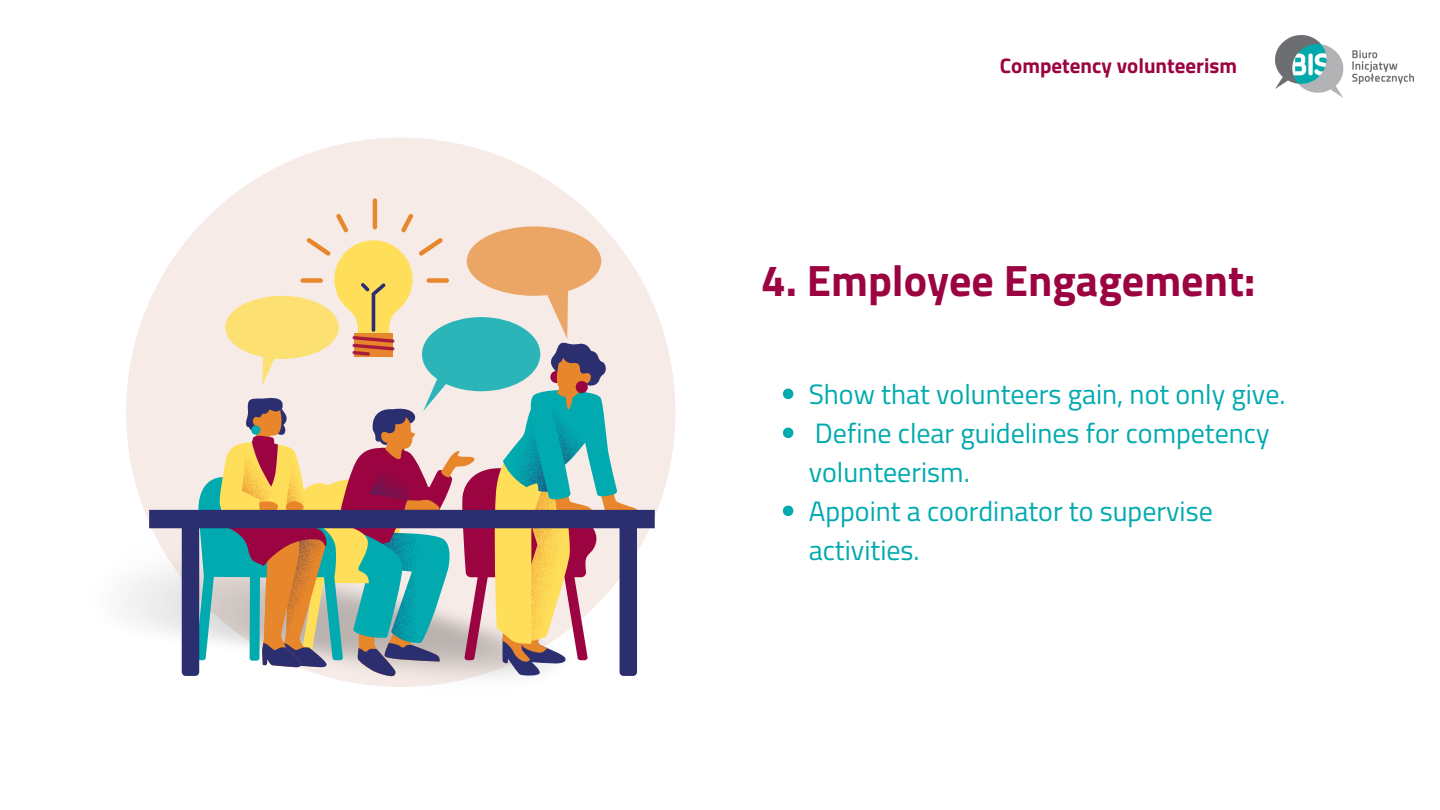
<style>
.page{position:relative;width:1440px;height:810px;background:#fff}
.page>*{position:absolute;margin:0;border:0;box-sizing:border-box;transform-origin:0 0}
.t1{font:700 44px "Titillium Web";color:#9b0441}
.t2{font:28px/39px "Titillium Web";color:#00aaaf}
.t3{font:700 21px "Titillium";color:#9b0441}
</style>
<div class="page">
<div style="left:126px;top:138px;width:549px;height:549px;background:#f6ebe7;border-radius:50%"></div>
<img style="left:126px;top:577px;width:348px;height:110px">
<img style="left:1276px;top:36px;width:138px;height:62px">
<svg style="left:783px;top:389px;width:10px;height:10px"></svg>
<svg style="left:783px;top:428px;width:10px;height:10px"></svg>
<svg style="left:783px;top:506px;width:10px;height:10px"></svg>
<hr style="left:373px;top:198px;width:4px;height:31px;background:#e7862a;border-radius:2px">
<svg style="left:196px;top:214px;width:442px;height:463px"></svg>
<svg style="left:149px;top:510px;width:506px;height:166px"></svg>
<p class="t3" style="left:1000px;top:57px;width:239px">Competency volunteerism</p>
<p class="t1" style="left:761px;top:247px;width:496px">4. Employee Engagement:</p>
<p class="t2" style="left:809px;top:374px;width:478px">Show that volunteers gain, not only give.</p>
<p class="t2" style="left:809px;top:413px;width:462px">Define clear guidelines for competency volunteerism.</p>
<p class="t2" style="left:809px;top:491px;width:406px">Appoint a coordinator to supervise activities.</p>
</div>
